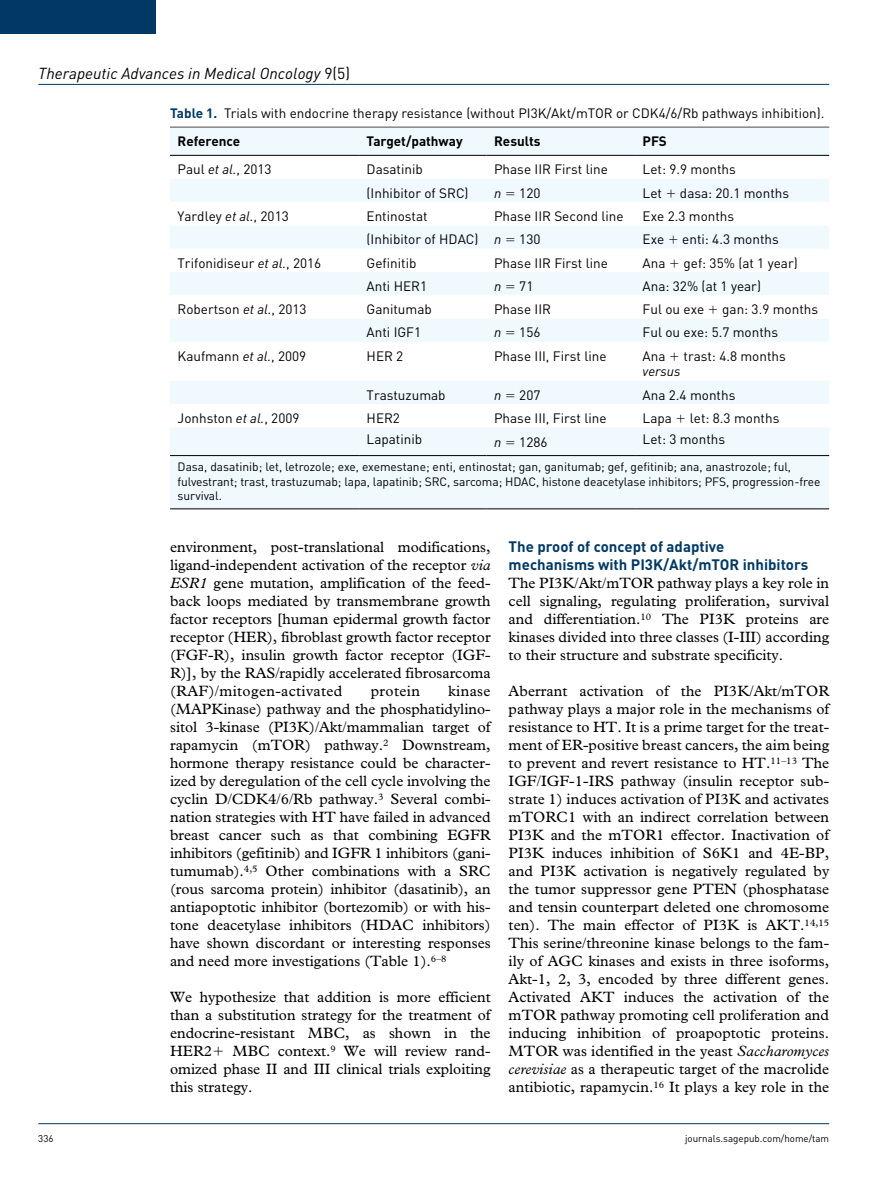
<style>
.page{position:relative;width:893px;height:1191px;background:#fff}
.page>*{position:absolute;margin:0;border:0;box-sizing:border-box;transform-origin:0 0}
.t1{font:italic 15.75px "DIN";color:#000}
.t2{font:15px/18px "Plantin Std";color:#000;text-align:justify}
.t3{font:700 15px/18px "DIN";color:#003965}
.t4{font:15px "Plantin Std";letter-spacing:.025em;color:#000}
.t5{font:13.5px/28.5px "DIN";color:#000}
.t6{font:700 13.5px "DIN";color:#000}
.t7{font:italic 13.5px "DIN";color:#000}
.t8{font:12px/14.2px "DIN";letter-spacing:-.005em;color:#000}
.t9{font:9.75px "DIN";color:#000}
.s1{font-style:normal}
.s2{font-weight:700;color:#003965}
.s3{font-weight:700}
.s4{font-style:italic}
</style>
<div class="page">
<hr style="left:38px;top:84px;width:791px;height:1px;background:#003965">
<hr style="left:38px;top:1123px;width:791px;height:1px;background:#003965">
<div style="left:0;top:0;width:155px;height:34px;background:#003965"></div>
<hr style="left:170px;top:127px;width:659px;height:1px;background:#000">
<div style="left:170px;top:128px;width:659px;height:380px;background:#eff9fe"></div>
<svg style="left:170px;top:156px;width:659px;height:271px"></svg>
<hr style="left:170px;top:155px;width:189px;height:1px;background:#000">
<hr style="left:359px;top:155px;width:128px;height:1px;background:#000">
<hr style="left:487px;top:155px;width:148px;height:1px;background:#000">
<hr style="left:635px;top:155px;width:194px;height:1px;background:#000">
<hr style="left:170px;top:455px;width:189px;height:1px;background:#000">
<hr style="left:359px;top:455px;width:128px;height:1px;background:#000">
<hr style="left:487px;top:455px;width:148px;height:1px;background:#000">
<hr style="left:635px;top:455px;width:194px;height:1px;background:#000">
<hr style="left:170px;top:508px;width:189px;height:1px;background:#000">
<hr style="left:359px;top:508px;width:128px;height:1px;background:#000">
<hr style="left:487px;top:508px;width:148px;height:1px;background:#000">
<hr style="left:635px;top:508px;width:194px;height:1px;background:#000">
<svg style="left:506px;top:192px;width:8px;height:3px"></svg>
<svg style="left:667px;top:189px;width:8px;height:8px"></svg>
<svg style="left:506px;top:238px;width:8px;height:3px"></svg>
<svg style="left:669px;top:236px;width:8px;height:8px"></svg>
<svg style="left:671px;top:259px;width:7px;height:8px"></svg>
<svg style="left:506px;top:285px;width:8px;height:3px"></svg>
<svg style="left:709px;top:306px;width:8px;height:8px"></svg>
<svg style="left:506px;top:331px;width:8px;height:3px"></svg>
<svg style="left:671px;top:352px;width:7px;height:8px"></svg>
<svg style="left:506px;top:394px;width:8px;height:3px"></svg>
<svg style="left:677px;top:414px;width:8px;height:8px"></svg>
<svg style="left:506px;top:441px;width:8px;height:3px"></svg>
<p class="t1" style="left:38px;top:63px;width:313px">Therapeutic Advances in Medical Oncology <span class="s1">9(5)</span></p>
<p class="t5" style="left:178px;top:98px;width:648px;text-indent:-8px"><span class="s2">Table 1.</span> Trials with endocrine therapy resistance (without PI3K/Akt/mTOR or CDK4/6/Rb pathways inhibition).<br><span class="s3">Reference</span></p>
<p class="t6" style="left:367px;top:133px;width:98px">Target/pathway</p>
<p class="t6" style="left:494px;top:133px;width:48px">Results</p>
<p class="t6" style="left:643px;top:133px;width:26px">PFS</p>
<p class="t5" style="left:178px;top:155px;width:96px">Paul <span class="s4">et al.</span>, 2013</p>
<p class="t5" style="left:367px;top:155px;width:58px">Dasatinib</p>
<p class="t5" style="left:494px;top:155px;width:115px">Phase IIR First line</p>
<p class="t5" style="left:643px;top:155px;width:95px">Let: 9.9 months</p>
<p class="t5" style="left:367px;top:178px;width:104px">(Inhibitor of SRC)</p>
<p class="t7" style="left:494px;top:184px;width:9px">n</p>
<p class="t5" style="left:519px;top:178px;width:23px">120</p>
<p class="t5" style="left:643px;top:178px;width:21px">Let</p>
<p class="t5" style="left:680px;top:178px;width:111px">dasa: 20.1 months</p>
<p class="t5" style="left:178px;top:202px;width:113px">Yardley <span class="s4">et al.</span>, 2013</p>
<p class="t5" style="left:367px;top:202px;width:63px">Entinostat</p>
<p class="t5" style="left:494px;top:202px;width:131px">Phase IIR Second line</p>
<p class="t5" style="left:643px;top:202px;width:93px">Exe 2.3 months</p>
<p class="t5" style="left:367px;top:225px;width:136px">(Inhibitor of HDAC) <span class="s4">n</span></p>
<p class="t5" style="left:519px;top:225px;width:23px">130</p>
<p class="t5" style="left:643px;top:225px;width:23px">Exe</p>
<p class="t5" style="left:682px;top:225px;width:98px">enti: 4.3 months</p>
<p class="t5" style="left:178px;top:248px;width:145px">Trifonidiseur <span class="s4">et al.</span>, 2016</p>
<p class="t5" style="left:367px;top:248px;width:51px">Gefinitib</p>
<p class="t5" style="left:494px;top:248px;width:115px">Phase IIR First line</p>
<p class="t5" style="left:643px;top:248px;width:24px">Ana</p>
<p class="t5" style="left:683px;top:248px;width:116px">gef: 35% (at 1 year)</p>
<p class="t5" style="left:367px;top:271px;width:62px">Anti HER1</p>
<p class="t7" style="left:494px;top:277px;width:9px">n</p>
<p class="t5" style="left:519px;top:271px;width:16px">71</p>
<p class="t5" style="left:643px;top:271px;width:120px">Ana: 32% (at 1 year)</p>
<p class="t5" style="left:178px;top:295px;width:131px">Robertson <span class="s4">et al.</span>, 2013</p>
<p class="t5" style="left:367px;top:295px;width:67px">Ganitumab</p>
<p class="t5" style="left:494px;top:295px;width:58px">Phase IIR</p>
<p class="t5" style="left:643px;top:295px;width:63px">Ful ou exe</p>
<p class="t5" style="left:722px;top:295px;width:97px">gan: 3.9 months</p>
<p class="t5" style="left:367px;top:318px;width:56px">Anti IGF1</p>
<p class="t7" style="left:494px;top:324px;width:9px">n</p>
<p class="t5" style="left:519px;top:318px;width:23px">156</p>
<p class="t5" style="left:643px;top:318px;width:137px">Ful ou exe: 5.7 months</p>
<p class="t5" style="left:178px;top:341px;width:130px">Kaufmann <span class="s4">et al.</span>, 2009</p>
<p class="t5" style="left:367px;top:341px;width:38px">HER 2</p>
<p class="t5" style="left:494px;top:341px;width:114px">Phase III, First line</p>
<p class="t5" style="left:643px;top:341px;width:24px">Ana</p>
<p class="t5" style="left:683px;top:341px;width:104px">trast: 4.8 months</p>
<p class="t7" style="left:643px;top:363px;width:39px">versus</p>
<p class="t5" style="left:367px;top:380px;width:81px">Trastuzumab</p>
<p class="t7" style="left:494px;top:386px;width:9px">n</p>
<p class="t5" style="left:519px;top:380px;width:23px">207</p>
<p class="t5" style="left:643px;top:380px;width:94px">Ana 2.4 months</p>
<p class="t5" style="left:178px;top:403px;width:123px">Jonhston <span class="s4">et al.</span>, 2009</p>
<p class="t5" style="left:367px;top:403px;width:35px">HER2</p>
<p class="t5" style="left:494px;top:403px;width:114px">Phase III, First line</p>
<p class="t5" style="left:643px;top:403px;width:31px">Lapa</p>
<p class="t5" style="left:690px;top:403px;width:91px">let: 8.3 months</p>
<p class="t5" style="left:367px;top:425px;width:57px">Lapatinib</p>
<p class="t7" style="left:494px;top:433px;width:9px">n</p>
<p class="t5" style="left:519px;top:427px;width:30px">1286</p>
<p class="t5" style="left:643px;top:425px;width:84px">Let: 3 months</p>
<p class="t8" style="left:178px;top:459px;width:644px">Dasa, dasatinib; let, letrozole; exe, exemestane; enti, entinostat; gan, ganitumab; gef, gefitinib; ana, anastrozole; ful, fulvestrant; trast, trastuzumab; lapa, lapatinib; SRC, sarcoma; HDAC, histone deacetylase inhibitors; PFS, progression-free survival.</p>
<p class="t2" style="left:170px;top:538px;width:322px">environment, post-translational modifications, ligand-independent activation of the receptor <span class="s4">via ESR1</span> gene mutation, amplification of the feed&shy;back loops mediated by transmembrane growth factor receptors [human epidermal growth factor receptor (HER), fibroblast growth factor receptor (FGF-R), insulin growth factor receptor (IGF-R)], by the RAS/rapidly accelerated fibrosarcoma (RAF)/mitogen-activated</p>
<p class="t2" style="left:170px;top:682px;width:322px;text-indent:278px">kinase (MAPKinase) pathway and the phosphatidylino&shy;sitol 3-kinase (PI3K)/Akt/mammalian target of rapamycin (mTOR) pathway.<sup>2</sup> Downstream, hormone therapy resistance could be character&shy;ized by deregulation of the cell cycle involving the cyclin D/CDK4/6/Rb pathway.<sup>3</sup> Several combi&shy;nation strategies with HT have failed in advanced breast cancer such as that combining EGFR inhibitors (gefitinib) and IGFR 1 inhibitors (gani&shy;tumumab).<sup>4,5</sup> Other combinations with a SRC (rous sarcoma protein) inhibitor (dasatinib), an antiapoptotic inhibitor (bortezomib) or with his&shy;tone deacetylase inhibitors (HDAC inhibitors) have shown discordant or interesting responses and need more investigations (Table 1).<sup>6–8</sup></p>
<p class="t2" style="left:170px;top:988px;width:322px">We hypothesize that addition is more efficient than a substitution strategy for the treatment of endocrine-resistant MBC, as shown in the HER2</p>
<p class="t4" style="left:371px;top:682px;width:51px">protein</p>
<p class="t2" style="left:170px;top:1042px;width:322px;text-indent:63px">MBC context.<sup>9</sup> We will review rand&shy;omized phase II and III clinical trials exploiting this strategy.</p>
<p class="t3" style="left:509px;top:537px;width:301px">The proof of concept of adaptive mechanisms with PI3K/Akt/mTOR inhibitors</p>
<p class="t2" style="left:509px;top:574px;width:322px">The PI3K/Akt/mTOR pathway plays a key role in cell signaling, regulating proliferation, survival and differentiation.<sup>10</sup> The PI3K proteins are kinases divided into three classes (I-III) according to their structure and substrate specificity.</p>
<p class="t2" style="left:509px;top:682px;width:322px">Aberrant activation of the PI3K/Akt/mTOR pathway plays a major role in the mechanisms of resistance to HT. It is a prime target for the treat&shy;ment of ER-positive breast cancers, the aim being to prevent and revert resistance to HT.<sup>11–13</sup> The IGF/IGF-1-IRS pathway (insulin receptor sub&shy;strate 1) induces activation of PI3K and activates mTORC1 with an indirect correlation between PI3K and the mTOR1 effector. Inactivation of PI3K induces inhibition of S6K1 and 4E-BP, and PI3K activation is negatively regulated by the tumor suppressor gene PTEN (phosphatase and tensin counterpart deleted one chromosome ten). The main effector of PI3K is AKT.<sup>14,15<br></sup>This serine/threonine kinase belongs to the fam&shy;ily of AGC kinases and exists in three isoforms, Akt-1, 2, 3, encoded by three different genes.<br>Activated AKT induces the activation of the mTOR pathway promoting cell proliferation and inducing inhibition of proapoptotic proteins.<br>MTOR was identified in the yeast <span class="s4">Saccharomyces cerevisiae</span> as a therapeutic target of the macrolide antibiotic, rapamycin.<sup>16</sup> It plays a key role in the</p>
<p class="t9" style="left:38px;top:1132px;width:17px">336</p>
<p class="t9" style="left:685px;top:1132px;width:146px">journals.sagepub.com/home/tam</p>
</div>
